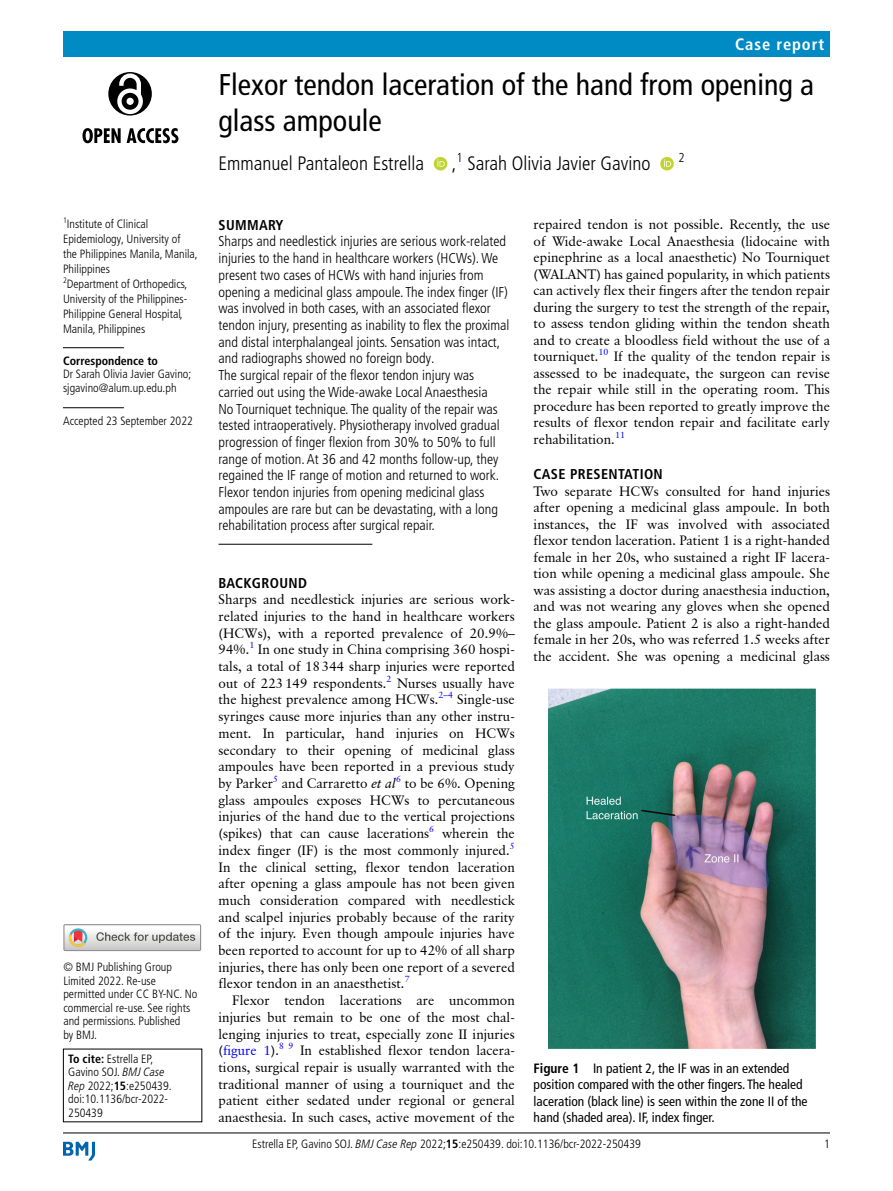
<style>
.page{position:relative;width:893px;height:1191px;background:#fff}
.page>*{position:absolute;margin:0;border:0;box-sizing:border-box;transform-origin:0 0}
.t1{font:condensed 30px/36px "Frutiger LT Pro";color:#000}
.t2{font:300 condensed 19.5px "Frutiger LT Pro";color:#000}
.t3{font:700 condensed 16.5px "Frutiger LT Std";letter-spacing:.055em;color:#fff}
.t4{font:300 condensed 14.25px/16.6px "Frutiger LT Pro";color:#000}
.t5{font:700 condensed 14.25px "Frutiger LT Pro";letter-spacing:.025em;color:#000}
.t6{font:13.5px/16.6px "Classical Garamond BT";color:#000;text-align:justify}
.t7{font:condensed 13.5px/16.5px "Frutiger LT Pro";color:#000}
.t8{font:300 condensed 12.9px "Frutiger LT Pro";color:#000}
.t9{font:300 condensed 12px/13.5px "Frutiger LT Pro";color:#000}
.t10{font:700 condensed 12px "Frutiger LT Pro";color:#000}
.t11{font:9px "Classical Garamond BT";color:#00f}
.s1{font-weight:700}
.s2{font-style:italic}
.s3{color:#00f}
</style>
<div class="page">
<hr style="left:63px;top:1132px;width:767px;height:1px;background:#000">
<svg style="left:63px;top:1141px;width:32px;height:19px"></svg>
<svg style="left:434px;top:157px;width:13px;height:13px"></svg>
<svg style="left:660px;top:157px;width:14px;height:13px"></svg>
<div style="left:63px;top:31px;width:767px;height:25px;background:#008bc5"></div>
<hr style="left:63px;top:347px;width:61px;height:1px;background:#000">
<hr style="left:63px;top:407px;width:61px;height:1px;background:#000">
<div style="left:63px;top:924px;width:138px;height:27px;border:1px solid #948f8f"></div>
<svg style="left:64px;top:924px;width:137px;height:26px"></svg>
<hr style="left:219px;top:544px;width:153px;height:1px;background:#000">
<img style="left:548px;top:688px;width:267px;height:360px">
<div style="left:108px;top:72px;width:44px;height:43px;background:#000;border-radius:50%"></div>
<svg style="left:83px;top:128px;width:38px;height:15px"></svg>
<svg style="left:127px;top:128px;width:51px;height:15px"></svg>
<svg style="left:115px;top:72px;width:30px;height:44px"></svg>
<div style="left:127px;top:98px;width:7px;height:7px;background:#fff;border-radius:50%"></div>
<p class="t9" style="left:63px;top:216px;width:136px;line-height:15px"><sup>1</sup>Institute of Clinical<br>Epidemiology, University of<br>the Philippines Manila, Manila,<br>Philippines<br><sup>2</sup>Department of Orthopedics,<br>University of the Philippines-<br>Philippine General Hospital,<br>Manila, Philippines</p>
<p class="t10" style="left:63px;top:353px;width:97px">Correspondence to</p>
<p class="t9" style="left:63px;top:367px;width:130px">Dr Sarah Olivia Javier Gavino; sjgavino@alum.up.edu.ph</p>
<p class="t9" style="left:63px;top:414px;width:131px">Accepted 23 September 2022</p>
<p class="t9" style="left:63px;top:960px;width:136px">© BMJ Publishing Group<br>Limited 2022. Re-use permitted under CC BY-NC. No commercial re-use. See rights and permissions. Published<br>by BMJ.</p>
<p class="t9" style="left:68px;top:1052px;width:105px"><span class="s1">To cite:</span> Estrella EP,<br>Gavino SOJ. <span class="s2">BMJ Case<br>Rep</span> 2022;<span class="s1">15</span>:e250439. doi:10.1136/bcr-2022-<br>250439</p>
<p class="t3" style="left:735px;top:34px;width:91px">Case report</p>
<h1 class="t1" style="left:219px;top:66px;width:597px">Flexor tendon laceration of the hand from opening a glass ampoule</h1>
<h2 class="t2" style="left:219px;top:152px;width:207px">Emmanuel Pantaleon Estrella</h2>
<h2 class="t2" style="left:452px;top:152px;width:200px">,<sup>1</sup> Sarah Olivia Javier Gavino</h2>
<p class="t8" style="left:678px;top:150px;width:8px">2</p>
<p class="t5" style="left:219px;top:216px;width:66px">SUMMARY</p>
<p class="t4" style="left:219px;top:233px;width:292px">Sharps and needlestick injuries are serious work-related injuries to the hand in healthcare workers (HCWs). We present two cases of HCWs with hand injuries from opening a medicinal glass ampoule. The index finger (IF) was involved in both cases, with an associated flexor tendon injury, presenting as inability to flex the proximal and distal interphalangeal joints. Sensation was intact, and radiographs showed no foreign body.<br>The surgical repair of the flexor tendon injury was carried out using the Wide-awake Local Anaesthesia<br>No Tourniquet technique. The quality of the repair was tested intraoperatively. Physiotherapy involved gradual progression of finger flexion from 30% to 50% to full range of motion. At 36 and 42 months follow-up, they regained the IF range of motion and returned to work.<br>Flexor tendon injuries from opening medicinal glass ampoules are rare but can be devastating, with a long rehabilitation process after surgical repair.</p>
<p class="t5" style="left:219px;top:574px;width:90px">BACKGROUND</p>
<p class="t6" style="left:219px;top:591px;width:298px">Sharps and needlestick injuries are serious work&shy;related injuries to the hand in healthcare workers (HCWs), with a reported prevalence of 20.9%– 94%.<sup>1</sup> In one study in China comprising 360 hospi&shy;tals, a total of 18344 sharp injuries were reported out of 223149 respondents.<sup>2</sup> Nurses usually have the highest prevalence among HCWs.</p>
<p class="t11" style="left:439px;top:689px;width:16px">2–4</p>
<p class="t6" style="left:219px;top:691px;width:298px;text-indent:239px">Single-use syringes cause more injuries than any other instru&shy;ment. In particular, hand injuries on HCWs secondary to their opening of medicinal glass ampoules have been reported in a previous study by Parker<sup>5</sup> and Carraretto <span class="s2">et al</span><sup>6</sup> to be 6%. Opening glass ampoules exposes HCWs to percutaneous injuries of the hand due to the vertical projections (spikes) that can cause lacerations</p>
<p class="t11" style="left:429px;top:823px;width:6px">6</p>
<p class="t6" style="left:219px;top:825px;width:298px;text-indent:224px">wherein the index finger (IF) is the most commonly injured.</p>
<p class="t11" style="left:510px;top:840px;width:6px">5</p>
<p class="t6" style="left:219px;top:858px;width:298px">In the clinical setting, flexor tendon laceration after opening a glass ampoule has not been given much consideration compared with needlestick and scalpel injuries probably because of the rarity of the injury. Even though ampoule injuries have been reported to account for up to 42% of all sharp injuries, there has only been one report of a severed flexor tendon in an anaesthetist.</p>
<p class="t11" style="left:405px;top:973px;width:6px">7</p>
<p class="t6" style="left:219px;top:992px;width:298px;text-indent:14px">Flexor tendon lacerations are uncommon injuries but remain to be one of the most chal&shy;lenging injuries to treat, especially zone II injuries (<span class="s3">figure 1</span>).</p>
<p class="t11" style="left:279px;top:1040px;width:16px">8 9</p>
<p class="t6" style="left:219px;top:1042px;width:298px;text-indent:82px">In established flexor tendon lacera&shy;tions, surgical repair is usually warranted with the traditional manner of using a tourniquet and the patient either sedated under regional or general anaesthesia. In such cases, active movement of the</p>
<p class="t6" style="left:534px;top:216px;width:298px">repaired tendon is not possible. Recently, the use of Wide-awake Local Anaesthesia (lidocaine with epinephrine as a local anaesthetic) No Tourniquet (WALANT) has gained popularity, in which patients can actively flex their fingers after the tendon repair during the surgery to test the strength of the repair, to assess tendon gliding within the tendon sheath and to create a bloodless field without the use of a tourniquet.<sup>10</sup> If the quality of the tendon repair is assessed to be inadequate, the surgeon can revise the repair while still in the operating room. This procedure has been reported to greatly improve the results of flexor tendon repair and facilitate early rehabilitation.<sup>11</sup></p>
<p class="t5" style="left:534px;top:466px;width:131px">CASE PRESENTATION</p>
<p class="t6" style="left:534px;top:482px;width:298px">Two separate HCWs consulted for hand injuries after opening a medicinal glass ampoule. In both instances, the IF was involved with associated flexor tendon laceration. Patient 1 is a right-handed female in her 20s, who sustained a right IF lacera&shy;tion while opening a medicinal glass ampoule. She was assisting a doctor during anaesthesia induction, and was not wearing any gloves when she opened the glass ampoule. Patient 2 is also a right-handed female in her 20s, who was referred 1.5 weeks after the accident. She was opening a medicinal glass</p>
<p class="t7" style="left:534px;top:1059px;width:275px"><span class="s1">Figure 1</span> In patient 2, the IF was in an extended position compared with the other fingers. The healed laceration (black line) is seen within the zone II of the hand (shaded area). IF, index finger.</p>
<p class="t9" style="left:252px;top:1136px;width:390px">Estrella EP, Gavino SOJ. <span class="s2">BMJ Case Rep</span> 2022;<span class="s1">15</span>:e250439. doi:10.1136/bcr-2022-250439</p>
<p class="t9" style="left:824px;top:1136px;width:7px">1</p>
</div>
